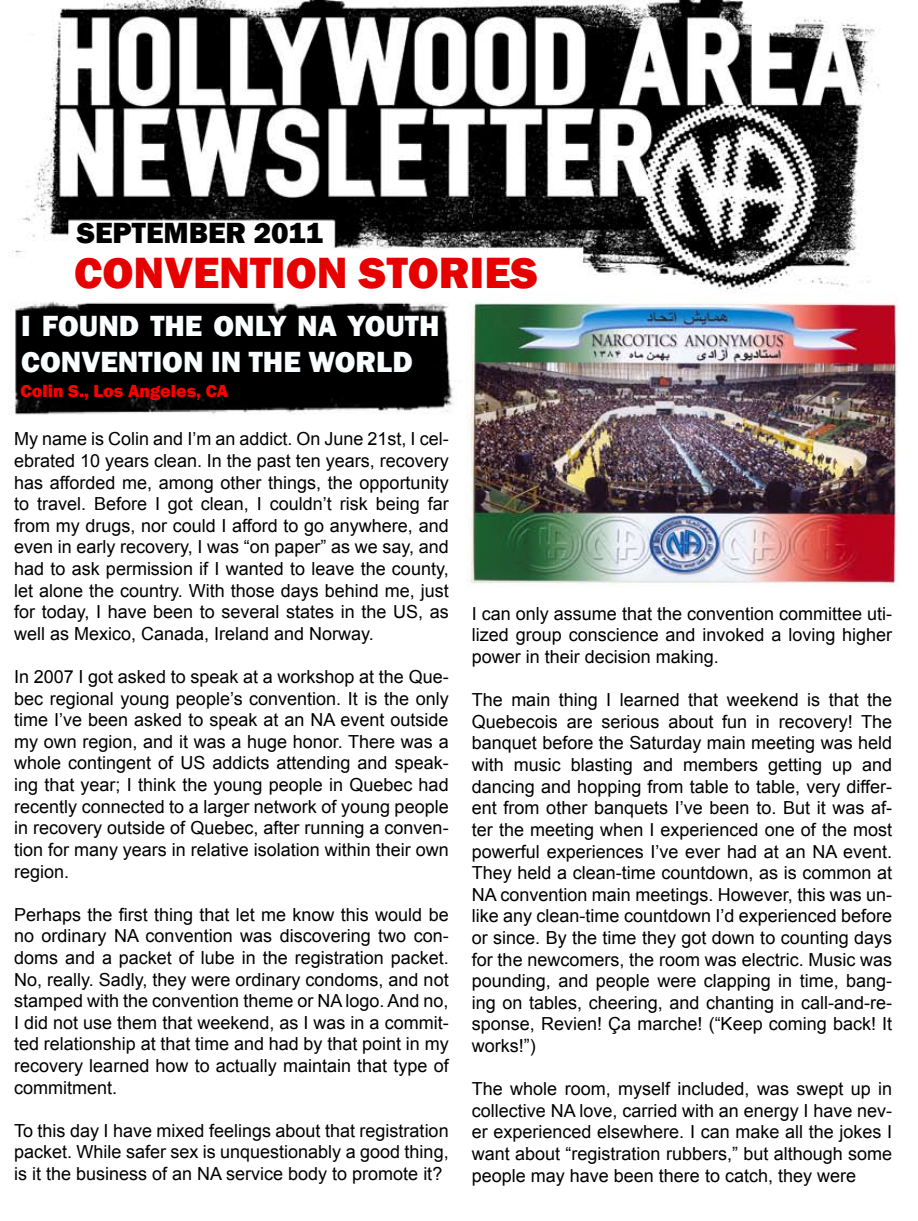
<style>
.page{position:relative;width:918px;height:1221px;background:#fff}
.page>*{position:absolute;margin:0;border:0;box-sizing:border-box;transform-origin:0 0}
.t1{font:800 45px "Franklin Gothic";color:#e70000}
.t2{font:800 30px/36px "Franklin Gothic";color:#fafeff}
.t3{font:800 30px "Franklin Gothic";color:#000}
.t4{font:18px/21.6px "Arial";color:#000;text-align:justify}
.t5{font:800 18px "Franklin Gothic";color:#fb0000}
</style>
<div class="page">
<img style="left:12px;top:0;width:887px;height:587px">
<h2 class="t3" style="left:77px;top:214px;width:248px">SEPTEMBER 2011</h2>
<h1 class="t1" style="left:74px;top:243px;width:465px">CONVENTION STORIES</h1>
<h2 class="t2" style="left:21px;top:307px;width:420px">I FOUND THE ONLY NA YOUTH<br>CONVENTION IN THE WORLD</h2>
<p class="t5" style="left:21px;top:379px;width:209px">Colin S., Los Angeles, CA</p>
<p class="t4" style="left:14px;top:428px;width:436px">My name is Colin and I’m an addict. On June 21st, I cel&shy;ebrated 10 years clean. In the past ten years, recovery has afforded me, among other things, the opportunity to travel. Before I got clean, I couldn’t risk being far from my drugs, nor could I afford to go anywhere, and even in early recovery, I was “on paper” as we say, and had to ask permission if I wanted to leave the county, let alone the country. With those days behind me, just for today, I have been to several states in the US, as well as Mexico, Canada, Ireland and Norway.</p>
<p class="t4" style="left:14px;top:666px;width:436px">In 2007 I got asked to speak at a workshop at the Que&shy;bec regional young people’s convention. It is the only time I’ve been asked to speak at an NA event outside my own region, and it was a huge honor. There was a whole contingent of US addicts attending and speak&shy;ing that year; I think the young people in Quebec had recently connected to a larger network of young people in recovery outside of Quebec, after running a conven&shy;tion for many years in relative isolation within their own region.</p>
<p class="t4" style="left:14px;top:903px;width:436px">Perhaps the first thing that let me know this would be no ordinary NA convention was discovering two con&shy;doms and a packet of lube in the registration packet.<br>No, really. Sadly, they were ordinary condoms, and not stamped with the convention theme or NA logo. And no, I did not use them that weekend, as I was in a commit&shy;ted relationship at that time and had by that point in my recovery learned how to actually maintain that type of commitment.</p>
<p class="t4" style="left:14px;top:1119px;width:436px">To this day I have mixed feelings about that registration packet. While safer sex is unquestionably a good thing, is it the business of an NA service body to promote it?</p>
<p class="t4" style="left:472px;top:603px;width:422px">I can only assume that the convention committee uti&shy;lized group conscience and invoked a loving higher power in their decision making.</p>
<p class="t4" style="left:472px;top:689px;width:422px">The main thing I learned that weekend is that the Quebecois are serious about fun in recovery! The banquet before the Saturday main meeting was held with music blasting and members getting up and dancing and hopping from table to table, very differ&shy;ent from other banquets I’ve been to. But it was af&shy;ter the meeting when I experienced one of the most powerful experiences I’ve ever had at an NA event.<br>They held a clean-time countdown, as is common at NA convention main meetings. However, this was un&shy;like any clean-time countdown I’d experienced before or since. By the time they got down to counting days for the newcomers, the room was electric. Music was pounding, and people were clapping in time, bang&shy;ing on tables, cheering, and chanting in call-and-re&shy;sponse, Revien! Ça marche! (“Keep coming back! It works!”)</p>
<p class="t4" style="left:472px;top:1078px;width:422px">The whole room, myself included, was swept up in collective NA love, carried with an energy I have nev&shy;er experienced elsewhere. I can make all the jokes I want about “registration rubbers,” but although some people may have been there to catch, they were</p>
</div>
